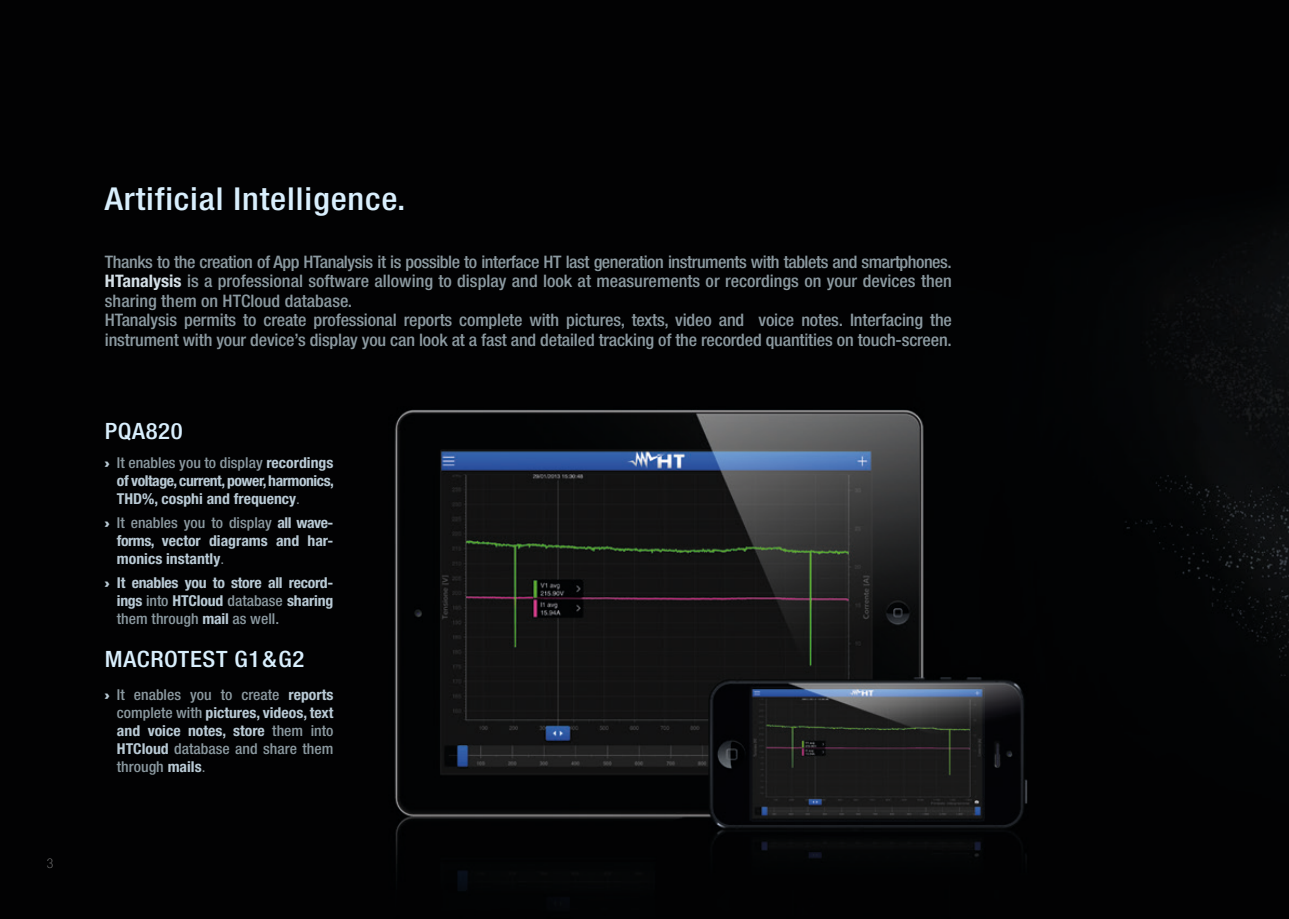
<style>
.page{position:relative;width:1289px;height:919px;background:#fff}
.page>*{position:absolute;margin:0;border:0;box-sizing:border-box;transform-origin:0 0}
.t1{font:500 condensed 31.65px "Helvetica Neue LT Std";letter-spacing:.025em;color:#d9effd;scale:1.1 1}
.t2{font:500 condensed 22.5px "Helvetica Neue LT Std";letter-spacing:.025em;color:#d9effd;scale:1.1 1}
.t3{font:500 condensed 17.25px/19.5px "Helvetica Neue LT Std";letter-spacing:-.01em;color:#8b99a0;scale:1.05 1}
.t4{font:700 condensed 15px/18px "Helvetica Neue LT Std";letter-spacing:-.01em;color:#b9cad5;text-align:justify;scale:1.05 1}
.t5{font:500 condensed 15px/18px "Helvetica Neue LT Std";color:#8b99a0;text-align:justify;scale:1.05 1}
.t6{font:100 condensed 13.5px "Helvetica Neue LT Std";color:#878787}
.s1{font-weight:700;color:#d4dfe6}
.s2{font-family:"Eurostile LT Std Bold Ex 2";font-weight:400;font-stretch:normal}
.s3{font-weight:500;color:#8b99a0}
.s4{font-weight:400;color:#8b99a0}
.s5{font-family:"Eurostile LT Std Bold Ex 2";font-weight:400;font-stretch:normal;color:#b9cad5}
.s6{font-weight:700;color:#b9cad5}
.s7{font-weight:400}
</style>
<div class="page">
<img style="left:0;top:0;width:1288px;height:918px">
<p class="t6" style="left:47px;top:855px;width:8px">3</p>
<h1 class="t1" style="left:105px;top:180px;width:275px">Artificial Intelligence.</h1>
<p class="t3" style="left:105px;top:251px;width:808px">Thanks to the creation of App HTanalysis it is possible to interface HT last generation instruments with tablets and smartphones.<br><span class="s1">HTanalysis</span> is a professional software allowing to display and look at measurements or recordings on your devices then sharing them on HTCloud database.<br>HTanalysis permits to create professional reports complete with pictures, texts, video and voice notes. Interfacing the instrument with your device’s display you can look at a fast and detailed tracking of the recorded quantities on touch-screen.</p>
<h2 class="t2" style="left:105px;top:417px;width:72px">PQA820</h2>
<p class="t4" style="left:117px;top:454px;width:208px;text-indent:-12px"><span class="s2">›</span> <span class="s3">It enables you to display</span> recordings of voltage, current, power, harmonics, THD%, cosphi and frequency<span class="s4">.</span></p>
<p class="t4" style="left:117px;top:514px;width:208px;text-indent:-12px"><span class="s2">›</span> <span class="s3">It enables you to display</span> all wave&shy;forms, vector diagrams and har&shy;monics instantly<span class="s4">.</span></p>
<p class="t4" style="left:117px;top:574px;width:208px;text-indent:-12px"><span class="s2">›</span> It enables you to store all record&shy;ings <span class="s3">into</span> HTCloud <span class="s3">database</span> sharing <span class="s3">them through</span> mail <span class="s3">as well.</span></p>
<h2 class="t2" style="left:105px;top:646px;width:183px">MACROTEST G1 &amp; G2</h2>
<p class="t5" style="left:117px;top:685px;width:208px;text-indent:-12px"><span class="s5">›</span> It enables you to create <span class="s6">reports </span>complete with <span class="s6">pictures, videos, text and voice notes, store</span> them into <span class="s6">HTCloud</span> database and share them through <span class="s6">mails</span><span class="s7">.</span></p>
</div>
